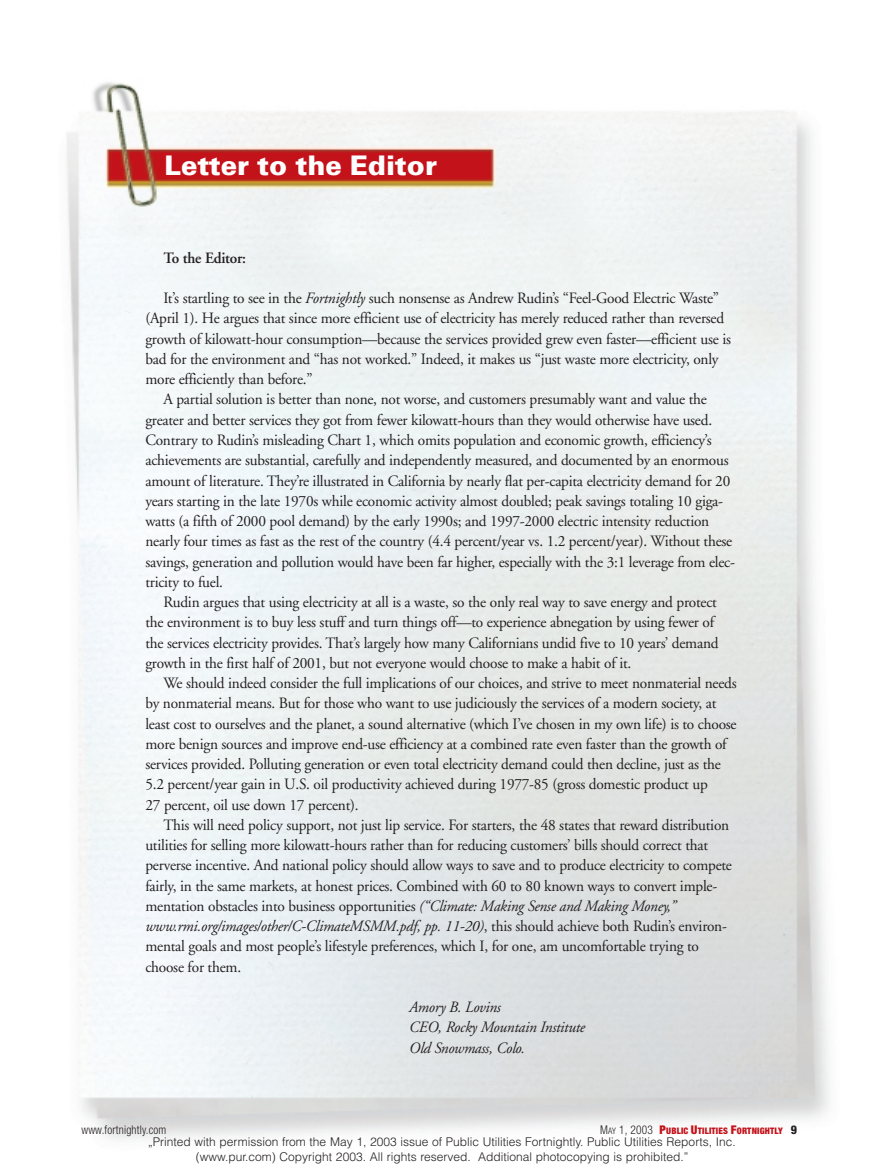
<style>
.page{position:relative;width:878px;height:1175px;background:#fff}
.page>*{position:absolute;margin:0;border:0;box-sizing:border-box;transform-origin:0 0}
.t1{font:900 27px "Univers";color:#fff}
.t2{font:15.75px "Adobe Garamond";letter-spacing:-.015em;color:#231f20}
.t3{font:italic 15.75px/20.2px "Adobe Garamond";letter-spacing:-.015em;color:#231f20}
.t4{font:600 15.75px "Adobe Garamond";letter-spacing:-.015em;color:#231f20}
.t5{font:300 12px/14.4px "Helvetica";color:#231f20;text-align:center}
.t6{font:300 condensed 12px "Helvetica Neue";letter-spacing:.015em;color:#231f20;scale:.95 1}
.t7{font:900 condensed 9px "Helvetica Neue";letter-spacing:.02em;color:#c4121a}
.s1{font-style:italic}
.s2{font-style:normal}
.s3{font-weight:300;font-size:12px;color:#231f20}
.s4{font-weight:300;color:#231f20}
.s5{font-size:12px}
.s6{font-weight:800;font-size:12px;color:#231f20}
</style>
<div class="page">
<img style="left:66px;top:82px;width:763px;height:1057px">
<h1 class="t1" style="left:165px;top:156px;width:274px">Letter to the Editor</h1>
<p class="t4" style="left:163px;top:251px;width:84px">To the Editor:</p>
<p class="t2" style="left:163px;top:292px;width:557px">It’s startling to see in the <span class="s1">Fortnightly</span> such nonsense as Andrew Rudin’s “Feel-Good Electric Waste”</p>
<p class="t2" style="left:145px;top:312px;width:580px">(April 1). He argues that since more efficient use of electricity has merely reduced rather than reversed</p>
<p class="t2" style="left:145px;top:332px;width:587px">growth of kilowatt-hour consumption—because the services provided grew even faster—efficient use is</p>
<p class="t2" style="left:145px;top:352px;width:574px">bad for the environment and “has not worked.” Indeed, it makes us “just waste more electricity, only</p>
<p class="t2" style="left:145px;top:373px;width:169px">more efficiently than before.”</p>
<p class="t2" style="left:163px;top:393px;width:545px">A partial solution is better than none, not worse, and customers presumably want and value the</p>
<p class="t2" style="left:145px;top:413px;width:568px">greater and better services they got from fewer kilowatt-hours than they would otherwise have used.</p>
<p class="t2" style="left:145px;top:433px;width:568px">Contrary to Rudin’s misleading Chart 1, which omits population and economic growth, efficiency’s</p>
<p class="t2" style="left:145px;top:454px;width:584px">achievements are substantial, carefully and independently measured, and documented by an enormous</p>
<p class="t2" style="left:145px;top:474px;width:586px">amount of literature. They’re illustrated in California by nearly flat per-capita electricity demand for 20</p>
<p class="t2" style="left:145px;top:494px;width:579px">years starting in the late 1970s while economic activity almost doubled; peak savings totaling 10 giga-</p>
<p class="t2" style="left:145px;top:514px;width:565px">watts (a fifth of 2000 pool demand) by the early 1990s; and 1997-2000 electric intensity reduction</p>
<p class="t2" style="left:145px;top:535px;width:588px">nearly four times as fast as the rest of the country (4.4 percent/year vs. 1.2 percent/year). Without these</p>
<p class="t2" style="left:145px;top:555px;width:591px">savings, generation and pollution would have been far higher, especially with the 3:1 leverage from elec-</p>
<p class="t2" style="left:145px;top:575px;width:79px">tricity to fuel.</p>
<p class="t2" style="left:163px;top:595px;width:555px">Rudin argues that using electricity at all is a waste, so the only real way to save energy and protect</p>
<p class="t2" style="left:145px;top:616px;width:570px">the environment is to buy less stuff and turn things off—to experience abnegation by using fewer of</p>
<p class="t2" style="left:145px;top:636px;width:574px">the services electricity provides. That’s largely how many Californians undid five to 10 years’ demand</p>
<p class="t2" style="left:145px;top:656px;width:487px">growth in the first half of 2001, but not everyone would choose to make a habit of it.</p>
<p class="t2" style="left:163px;top:676px;width:574px">We should indeed consider the full implications of our choices, and strive to meet nonmaterial needs</p>
<p class="t2" style="left:145px;top:697px;width:572px">by nonmaterial means. But for those who want to use judiciously the services of a modern society, at</p>
<p class="t2" style="left:145px;top:717px;width:592px">least cost to ourselves and the planet, a sound alternative (which I’ve chosen in my own life) is to choose</p>
<p class="t2" style="left:145px;top:737px;width:583px">more benign sources and improve end-use efficiency at a combined rate even faster than the growth of</p>
<p class="t2" style="left:145px;top:757px;width:577px">services provided. Polluting generation or even total electricity demand could then decline, just as the</p>
<p class="t2" style="left:145px;top:778px;width:564px">5.2 percent/year gain in U.S. oil productivity achieved during 1977-85 (gross domestic product up</p>
<p class="t2" style="left:145px;top:798px;width:215px">27 percent, oil use down 17 percent).</p>
<p class="t2" style="left:163px;top:818px;width:567px">This will need policy support, not just lip service. For starters, the 48 states that reward distribution</p>
<p class="t2" style="left:145px;top:838px;width:564px">utilities for selling more kilowatt-hours rather than for reducing customers’ bills should correct that</p>
<p class="t2" style="left:145px;top:859px;width:588px">perverse incentive. And national policy should allow ways to save and to produce electricity to compete</p>
<p class="t2" style="left:145px;top:879px;width:573px">fairly, in the same markets, at honest prices. Combined with 60 to 80 known ways to convert imple-</p>
<p class="t2" style="left:145px;top:899px;width:532px">mentation obstacles into business opportunities <span class="s1">(“Climate: Making Sense and Making Money,”</span></p>
<p class="t3" style="left:145px;top:917px;width:583px">www.rmi.org/images/other/C-ClimateMSMM.pdf, pp. 11-20)<span class="s2">, this should achieve both Rudin’s environ-</span></p>
<p class="t2" style="left:145px;top:940px;width:555px">mental goals and most people’s lifestyle preferences, which I, for one, am uncomfortable trying to</p>
<p class="t2" style="left:145px;top:960px;width:97px">choose for them.</p>
<p class="t3" style="left:409px;top:998px;width:177px">Amory B. Lovins<br>CEO, Rocky Mountain Institute<br>Old Snowmass, Colo.</p>
<p class="t6" style="left:81px;top:1125px;width:91px">www.fortnightly.com</p>
<p class="t7" style="left:600px;top:1127px;width:198px"><span class="s3">M</span><span class="s4">AY</span> <span class="s3">1, 2003</span> <span class="s5">P</span>UBLIC <span class="s5">U</span>TILITIES <span class="s5">F</span>ORTNIGHTLY <span class="s6">9</span></p>
<p class="t5" style="left:148px;top:1136px;width:589px">„Printed with permission from the May 1, 2003 issue of Public Utilities Fortnightly. Public Utilities Reports, Inc. (www.pur.com) Copyright 2003. All rights reserved. Additional photocopying is prohibited.”</p>
</div>
